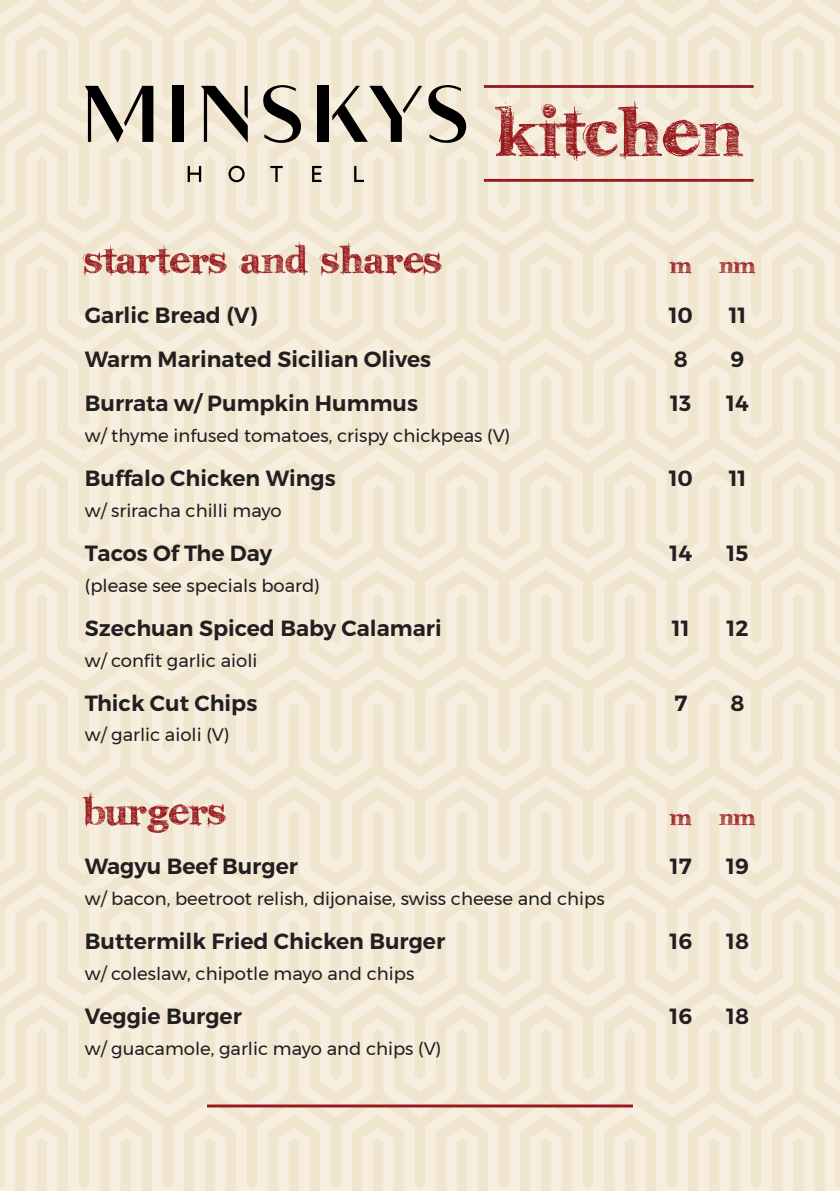
<style>
.page{position:relative;width:840px;height:1191px;background:#fff}
.page>*{position:absolute;margin:0;border:0;box-sizing:border-box;transform-origin:0 0}
.t1{font:90px "karabin E.";color:#981a1e}
.t2{font:50px "karabin E.";color:#981a1e}
.t3{font:30px "karabin E.";color:#981a1e}
.t4{font:600 22px "Montserrat";color:#231f20}
.t5{font:18px "Montserrat";color:#231f20}
</style>
<div class="page">
<div style="left:0;top:560px;width:839px;height:33px;background:#f3ead8"></div>
<div style="left:0;top:593px;width:839px;height:109px;background:#f3ead7"></div>
<div style="left:0;top:702px;width:839px;height:109px;background:#f3ead7"></div>
<div style="left:0;top:811px;width:839px;height:109px;background:#f3ead7"></div>
<div style="left:0;top:920px;width:839px;height:109px;background:#f3ead7"></div>
<svg style="left:0;top:535px;width:252px;height:25px;background:#f2e9d6"></svg>
<svg style="left:252px;top:535px;width:587px;height:25px;background:#f2e9d6"></svg>
<div style="left:252px;top:569px;width:587px;height:100px;background:#f3e9d6"></div>
<div style="left:0;top:233px;width:839px;height:33px;background:#f3ead7"></div>
<div style="left:0;top:266px;width:839px;height:109px;background:#f3ead7"></div>
<svg style="left:0;top:375px;width:839px;height:160px;background:#f3ead7"></svg>
<svg style="left:0;top:1005px;width:252px;height:24px;background:#f2e9d6"></svg>
<div style="left:0;top:1029px;width:839px;height:109px;background:#f3ead7"></div>
<svg style="left:0;top:1138px;width:839px;height:53px;background:#f3ead7"></svg>
<svg style="left:252px;top:208px;width:587px;height:25px;background:#f2e9d6"></svg>
<svg style="left:0;top:0;width:839px;height:48px;background:#f2e9d6"></svg>
<svg style="left:252px;top:48px;width:587px;height:160px;background:#f2e9d6"></svg>
<svg style="left:263px;top:85px;width:38px;height:58px;background:#9e988c"></svg>
<svg style="left:428px;top:85px;width:38px;height:58px;background:#9e988b"></svg>
<div style="left:317px;top:86px;width:11px;height:56px;background:#000"></div>
<svg style="left:332px;top:86px;width:90px;height:56px;background:#b4ad9f"></svg>
<svg style="left:0;top:25px;width:252px;height:208px;background:#e3dac9"></svg>
<svg style="left:270px;top:166px;width:12px;height:16px"></svg>
<svg style="left:312px;top:166px;width:9px;height:16px"></svg>
<svg style="left:354px;top:166px;width:10px;height:16px"></svg>
<hr style="left:483px;top:85px;width:270px;height:3px;background:#981a1e">
<hr style="left:483px;top:179px;width:270px;height:3px;background:#981a1e">
<hr style="left:207px;top:1104px;width:425px;height:3px;background:#981a1e">
<h2 class="t2" style="left:85px;top:232px;width:358px">starters and shares</h2>
<h1 class="t1" style="left:494px;top:83px;width:249px">kitchen</h1>
<h3 class="t3" style="left:669px;top:249px;width:87px">m nm</h3>
<p class="t4" style="left:85px;top:301px;width:174px">Garlic Bread (V)</p>
<p class="t4" style="left:668px;top:301px;width:26px">10</p>
<p class="t4" style="left:728px;top:301px;width:19px">11</p>
<p class="t4" style="left:85px;top:346px;width:347px">Warm Marinated Sicilian Olives</p>
<p class="t4" style="left:673px;top:346px;width:16px">8</p>
<p class="t4" style="left:730px;top:346px;width:15px">9</p>
<p class="t4" style="left:85px;top:390px;width:334px">Burrata w/ Pumpkin Hummus</p>
<p class="t4" style="left:670px;top:390px;width:23px">13</p>
<p class="t4" style="left:725px;top:390px;width:24px">14</p>
<p class="t5" style="left:85px;top:422px;width:427px">w/ thyme infused tomatoes, crispy chickpeas (V)</p>
<p class="t4" style="left:85px;top:464px;width:252px">Buffalo Chicken Wings</p>
<p class="t4" style="left:668px;top:464px;width:26px">10</p>
<p class="t4" style="left:728px;top:464px;width:19px">11</p>
<p class="t5" style="left:85px;top:496px;width:198px">w/ sriracha chilli mayo</p>
<p class="t4" style="left:85px;top:539px;width:188px">Tacos Of The Day</p>
<p class="t4" style="left:669px;top:539px;width:24px">14</p>
<p class="t4" style="left:726px;top:539px;width:23px">15</p>
<p class="t5" style="left:85px;top:571px;width:236px">(please see specials board)</p>
<p class="t4" style="left:85px;top:614px;width:358px">Szechuan Spiced Baby Calamari</p>
<p class="t4" style="left:671px;top:614px;width:19px">11</p>
<p class="t4" style="left:726px;top:614px;width:23px">12</p>
<p class="t5" style="left:85px;top:646px;width:174px">w/ confit garlic aioli</p>
<p class="t4" style="left:85px;top:689px;width:174px">Thick Cut Chips</p>
<p class="t4" style="left:674px;top:689px;width:14px">7</p>
<p class="t4" style="left:730px;top:689px;width:16px">8</p>
<p class="t5" style="left:85px;top:721px;width:146px">w/ garlic aioli (V)</p>
<h2 class="t2" style="left:85px;top:783px;width:143px">burgers</h2>
<h3 class="t3" style="left:669px;top:800px;width:87px">m nm</h3>
<p class="t4" style="left:85px;top:853px;width:214px">Wagyu Beef Burger</p>
<p class="t4" style="left:669px;top:853px;width:23px">17</p>
<p class="t4" style="left:725px;top:853px;width:24px">19</p>
<p class="t5" style="left:85px;top:885px;width:521px">w/ bacon, beetroot relish, dijonaise, swiss cheese and chips</p>
<p class="t4" style="left:85px;top:927px;width:361px">Buttermilk Fried Chicken Burger</p>
<p class="t4" style="left:669px;top:927px;width:24px">16</p>
<p class="t4" style="left:725px;top:927px;width:24px">18</p>
<p class="t5" style="left:85px;top:960px;width:331px">w/ coleslaw, chipotle mayo and chips</p>
<p class="t4" style="left:85px;top:1002px;width:158px">Veggie Burger</p>
<p class="t4" style="left:669px;top:1002px;width:24px">16</p>
<p class="t4" style="left:725px;top:1002px;width:24px">18</p>
<p class="t5" style="left:85px;top:1034px;width:358px">w/ guacamole, garlic mayo and chips (V)</p>
</div>
